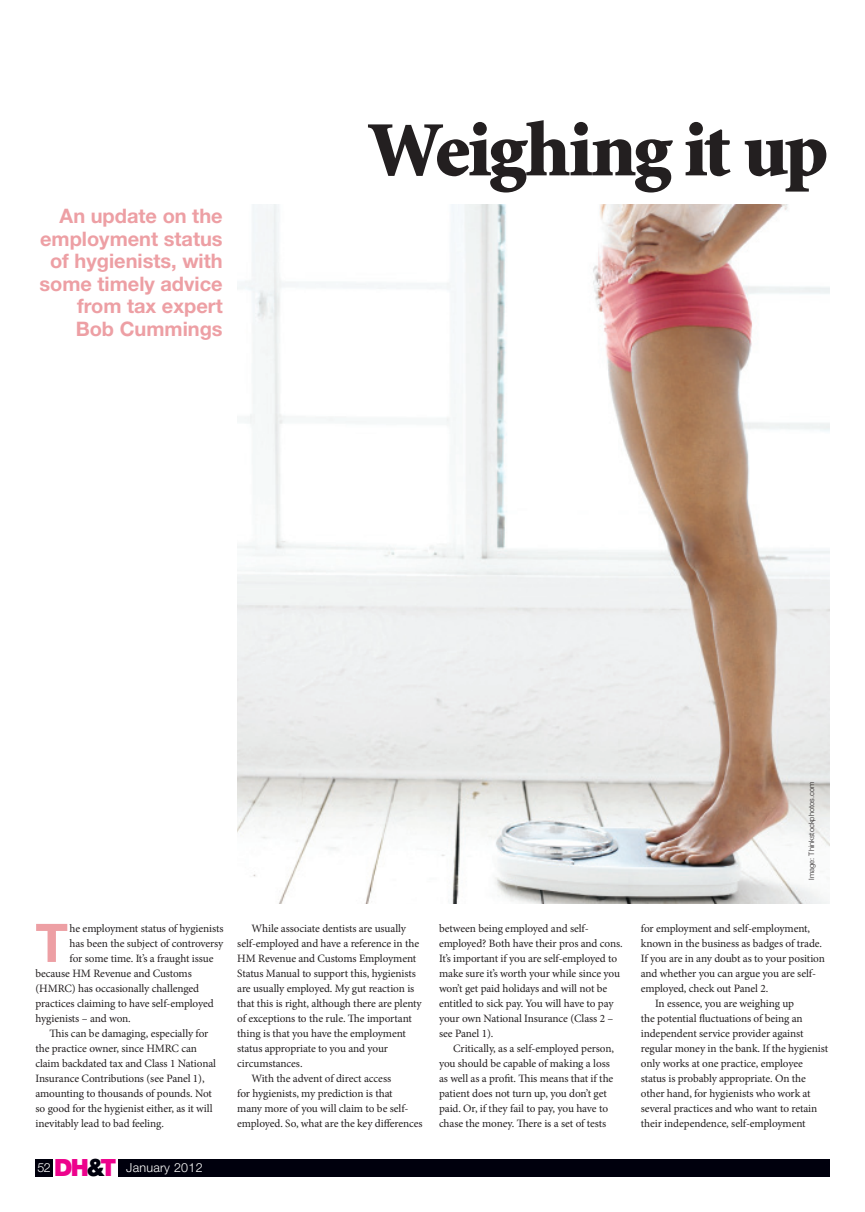
<style>
.page{position:relative;width:865px;height:1212px;background:#fff}
.page>*{position:absolute;margin:0;border:0;box-sizing:border-box;transform-origin:0 0}
.t1{font:900 78.38px "Minion Std";letter-spacing:-.035em;color:#231f20}
.t2{font:700 53.25px "Helvetica Neue LT Std";color:#ed9fa4}
.t3{font:900 23.75px "Helvetica Neue LT Std";color:#ed028c}
.t4{font:700 20px/22.5px "Helvetica Neue LT Std";color:#ed9fa4;text-align:right}
.t5{font:300 12.5px "Helvetica Neue LT Std";letter-spacing:.02em;color:#fff}
.t6{font:11.25px/15px "Minion Pro";letter-spacing:-.01em;color:#231f20}
.t7{font:300 7.5px "Helvetica Neue";color:#231f20}
.s1{color:#00000d}
</style>
<div class="page">
<img style="left:238px;top:205px;width:591px;height:699px">
<div style="left:35px;top:1159px;width:17px;height:17px;background:#00000d"></div>
<div style="left:118px;top:1159px;width:711px;height:17px;background:#00000d"></div>
<p class="t4" style="left:39px;top:205px;width:185px">An update on the employment status of hygienists, with some timely advice from tax expert<br>Bob Cummings</p>
<p class="t1" style="left:368px;top:111px;width:461px">Weighing it up</p>
<p class="t2" style="left:35px;top:910px;width:34px">T</p>
<p class="t6" style="left:70px;top:921px;width:155px">he employment status of hygienists</p>
<p class="t6" style="left:70px;top:936px;width:155px">has been the subject of controversy</p>
<p class="t6" style="left:70px;top:951px;width:145px">for some time. It’s a fraught issue</p>
<p class="t6" style="left:35px;top:966px;width:158px">because HM Revenue and Customs</p>
<p class="t6" style="left:35px;top:981px;width:165px">(HMRC) has occasionally challenged</p>
<p class="t6" style="left:35px;top:996px;width:180px">practices claiming to have self-employed</p>
<p class="t6" style="left:35px;top:1011px;width:97px">hygienists – and won.</p>
<p class="t6" style="left:35px;top:1026px;width:182px;text-indent:14px">This can be damaging, especially for the practice owner, since HMRC can claim backdated tax and Class 1 National Insurance Contributions (see Panel 1), amounting to thousands of pounds. Not so good for the hygienist either, as it will inevitably lead to bad feeling.</p>
<p class="t5" style="left:37px;top:1159px;width:15px">52</p>
<p class="t3" style="left:54px;top:1153px;width:64px">DH<span class="s1">&amp;</span>T</p>
<p class="t5" style="left:126px;top:1159px;width:78px">January 2012</p>
<p class="t6" style="left:237px;top:921px;width:186px;text-indent:14px">While associate dentists are usually self-employed and have a reference in the HM Revenue and Customs Employment Status Manual to support this, hygienists are usually employed. My gut reaction is that this is right, although there are plenty of exceptions to the rule. The important thing is that you have the employment status appropriate to you and your circumstances.</p>
<p class="t6" style="left:237px;top:1071px;width:187px;text-indent:14px">With the advent of direct access<br>for hygienists, my prediction is that<br>many more of you will claim to be self&shy;employed. So, what are the key differences</p>
<p class="t6" style="left:439px;top:921px;width:185px">between being employed and self&shy;employed? Both have their pros and cons.<br>It’s important if you are self-employed to make sure it’s worth your while since you won’t get paid holidays and will not be entitled to sick pay. You will have to pay your own National Insurance (Class 2 – see Panel 1).</p>
<p class="t6" style="left:439px;top:1041px;width:176px;text-indent:14px">Critically, as a self-employed person, you should be capable of making a loss as well as a profit. This means that if the patient does not turn up, you don’t get paid. Or, if they fail to pay, you have to chase the money. There is a set of tests</p>
<p class="t7" style="left:807px;top:879px;width:99px;rotate:-90deg">Image: Thinkstockphotos.com</p>
<p class="t6" style="left:641px;top:921px;width:186px">for employment and self-employment, known in the business as badges of trade.<br>If you are in any doubt as to your position and whether you can argue you are self&shy;employed, check out Panel 2.</p>
<p class="t6" style="left:641px;top:996px;width:189px;text-indent:14px">In essence, you are weighing up<br>the potential fluctuations of being an independent service provider against regular money in the bank. If the hygienist only works at one practice, employee status is probably appropriate. On the other hand, for hygienists who work at several practices and who want to retain their independence, self-employment</p>
</div>
